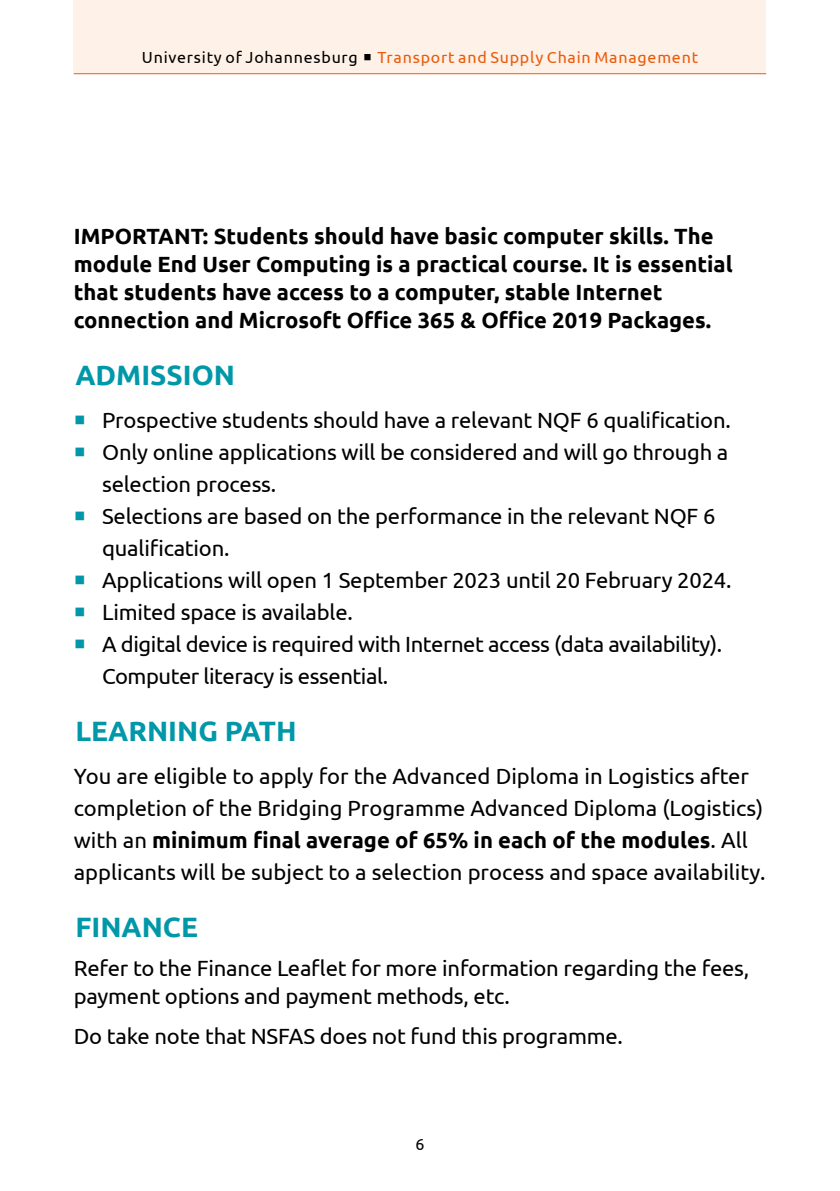
<style>
.page{position:relative;width:840px;height:1191px;background:#fff}
.page>*{position:absolute;margin:0;border:0;box-sizing:border-box;transform-origin:0 0}
.t1{font:700 28px "Ubuntu";color:#0098a9}
.t2{font:22px/32px "Ubuntu";letter-spacing:-.01em;color:#000}
.t3{font:700 22px/28px "Ubuntu";color:#000}
.t4{font:16px "Ubuntu";letter-spacing:.05em;color:#ea5b0b}
.t5{font:16px "Ubuntu";color:#000}
.s1{color:#000}
.s2{color:#0098a9}
.s3{font-weight:700}
</style>
<div class="page">
<div style="left:74px;top:0;width:691px;height:73px;background:#fef1e7"></div>
<hr style="left:74px;top:73px;width:691px;height:1px;background:#ea5b0b">
<p class="t4" style="left:142px;top:48px;width:557px"><span class="s1">University of Johannesburg</span> <span class="s1">○</span> Transport and Supply Chain Management</p>
<p class="t3" style="left:74px;top:222px;width:660px">IMPORTANT: Students should have basic computer skills. The module End User Computing is a practical course. It is essential that students have access to a computer, stable Internet connection and Microsoft Office 365 &amp; Office 2019 Packages.</p>
<p class="t1" style="left:75px;top:358px;width:161px">ADMISSION</p>
<p class="t2" style="left:74px;top:403px;width:658px"><span class="s2">○</span> Prospective students should have a relevant NQF 6 qualification.</p>
<p class="t2" style="left:102px;top:435px;width:627px;text-indent:-28px"><span class="s2">○</span> Only online applications will be considered and will go through a selection process.</p>
<p class="t2" style="left:102px;top:499px;width:614px;text-indent:-28px"><span class="s2">○</span> Selections are based on the performance in the relevant NQF 6 qualification.</p>
<p class="t2" style="left:74px;top:563px;width:658px"><span class="s2">○</span> Applications will open 1 September 2023 until 20 February 2024.</p>
<p class="t2" style="left:74px;top:595px;width:280px"><span class="s2">○</span> Limited space is available.</p>
<p class="t2" style="left:102px;top:627px;width:621px;text-indent:-28px"><span class="s2">○</span> A digital device is required with Internet access (data availability).<br>Computer literacy is essential.</p>
<p class="t1" style="left:75px;top:714px;width:222px">LEARNING PATH</p>
<p class="t2" style="left:74px;top:759px;width:693px">You are eligible to apply for the Advanced Diploma in Logistics after completion of the Bridging Programme Advanced Diploma (Logistics) with an <span class="s3">minimum final average of 65% in each of the modules</span>. All applicants will be subject to a selection process and space availability.</p>
<p class="t1" style="left:75px;top:910px;width:124px">FINANCE</p>
<p class="t2" style="left:74px;top:953px;width:676px;line-height:28px">Refer to the Finance Leaflet for more information regarding the fees, payment options and payment methods, etc.</p>
<p class="t2" style="left:74px;top:1019px;width:550px">Do take note that NSFAS does not fund this programme.</p>
<p class="t5" style="left:415px;top:1134px;width:11px">6</p>
</div>
